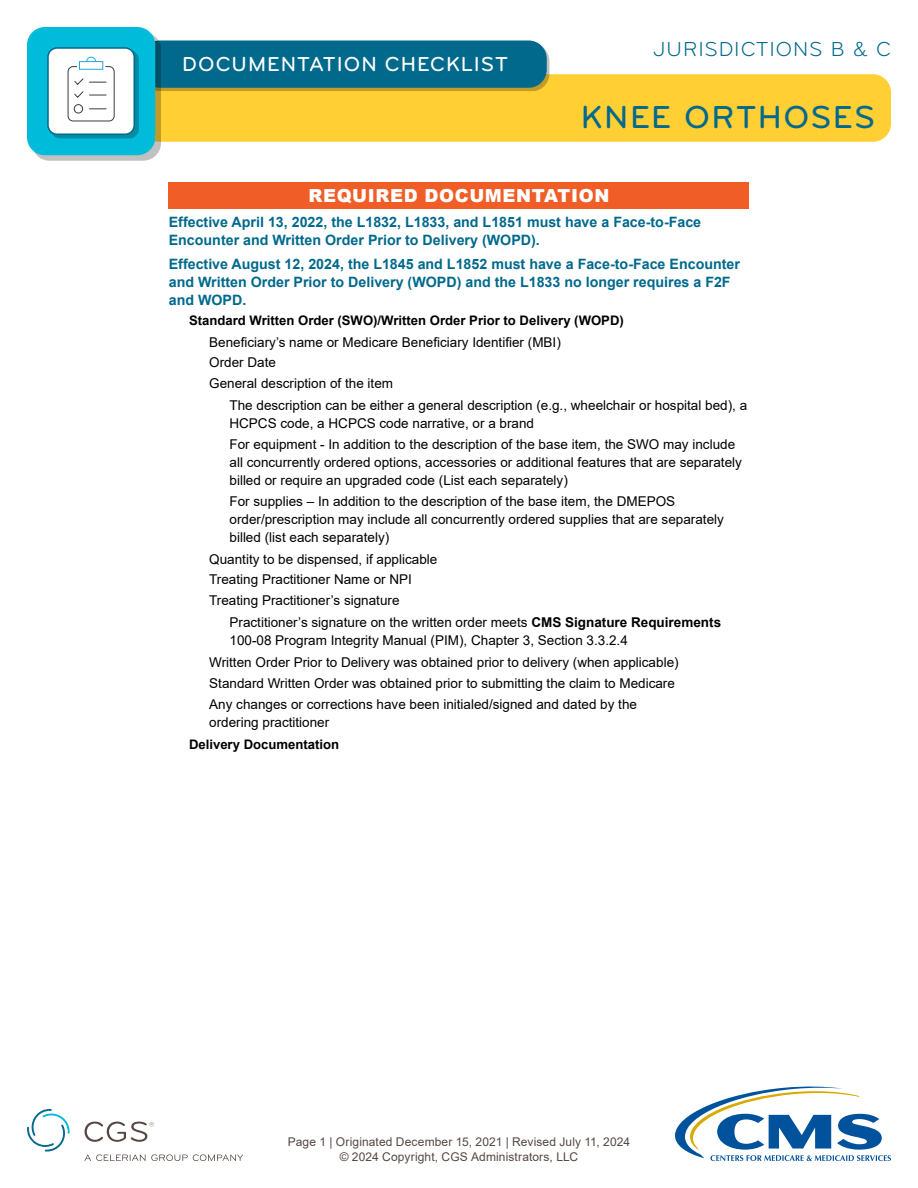
<style>
.page{position:relative;width:918px;height:1188px;background:#fff}
.page>*{position:absolute;margin:0;border:0;box-sizing:border-box;transform-origin:0 0}
.t1{font:500 33px "Bryant Pro";letter-spacing:.045em;color:#00698c}
.t2{font:500 21px "Bryant Pro";letter-spacing:.045em;color:#fff}
.t3{font:21px "Bryant Pro";letter-spacing:.04em;color:#00698c}
.t4{font:900 18px "Arial";letter-spacing:.035em;color:#fff}
.t5{font:700 14.25px/18px "Arial";color:#00698c}
.t6{font:13.5px/20.7px "Arial";color:#000}
.t7{font:700 13.2px "Arial";color:#000}
.t8{font:12px/15px "Arial";letter-spacing:.01em;color:#554742;text-align:center}
.s1{font-weight:700}
</style>
<div class="page">
<div style="left:142px;top:74px;width:749px;height:68px;background:#ffcf34;border-radius:18px"></div>
<div style="left:144px;top:43px;width:406px;height:48px;background:#000;opacity:.25"></div>
<div style="left:142px;top:40px;width:405px;height:48px;background:#00698c;border-radius:18px"></div>
<div style="left:32px;top:32px;width:129px;height:129px;background:#000;opacity:.25"></div>
<div style="left:27px;top:27px;width:128px;height:128px;background:#00bcda;border-radius:18px"></div>
<div style="left:51px;top:51px;width:88px;height:87px;background:#008da4"></div>
<svg style="left:50px;top:50px;width:82px;height:85px"></svg>
<div style="left:47px;top:47px;width:88px;height:88px;border:2px solid #00698c;border-radius:9px"></div>
<div style="left:169px;top:182px;width:580px;height:26px;background:#f15d26"></div>
<svg style="left:85px;top:1154px;width:158px;height:7px"></svg>
<svg style="left:85px;top:1122px;width:69px;height:20px"></svg>
<svg style="left:27px;top:1109px;width:43px;height:43px"></svg>
<svg style="left:675px;top:1087px;width:216px;height:74px"></svg>
<h2 class="t2" style="left:182px;top:51px;width:327px">DOCUMENTATION CHECKLIST</h2>
<h2 class="t3" style="left:653px;top:37px;width:239px">JURISDICTIONS B &amp; C</h2>
<h1 class="t1" style="left:581px;top:97px;width:296px">KNEE ORTHOSES</h1>
<h3 class="t4" style="left:308px;top:182px;width:303px">REQUIRED DOCUMENTATION</h3>
<p class="t5" style="left:169px;top:213px;width:534px">Effective April 13, 2022, the L1832, L1833, and L1851 must have a Face-to-Face<br>Encounter and Written Order Prior to Delivery (WOPD).</p>
<p class="t5" style="left:169px;top:256px;width:573px">Effective August 12, 2024, the L1845 and L1852 must have a Face-to-Face Encounter and Written Order Prior to Delivery (WOPD) and the L1833 no longer requires a F2F and WOPD.</p>
<p class="t7" style="left:189px;top:311px;width:436px">Standard Written Order (SWO)/Written Order Prior to Delivery (WOPD)</p>
<p class="t6" style="left:209px;top:332px;width:353px">Beneficiary’s name or Medicare Beneficiary Identifier (MBI)<br>Order Date<br>General description of the item</p>
<p class="t6" style="left:230px;top:396px;width:519px;line-height:18px">The description can be either a general description (e.g., wheelchair or hospital bed), a<br>HCPCS code, a HCPCS code narrative, or a brand</p>
<p class="t6" style="left:230px;top:435px;width:514px;line-height:18px">For equipment - In addition to the description of the base item, the SWO may include all concurrently ordered options, accessories or additional features that are separately billed or require an upgraded code (List each separately)</p>
<p class="t6" style="left:230px;top:492px;width:496px;line-height:18px">For supplies – In addition to the description of the base item, the DMEPOS order/prescription may include all concurrently ordered supplies that are separately billed (list each separately)</p>
<p class="t6" style="left:209px;top:549px;width:230px">Quantity to be dispensed, if applicable<br>Treating Practitioner Name or NPI<br>Treating Practitioner’s signature</p>
<p class="t6" style="left:230px;top:613px;width:493px;line-height:18px">Practitioner’s signature on the written order meets <span class="s1">CMS Signature Requirements<br></span>100-08 Program Integrity Manual (PIM), Chapter 3, Section 3.3.2.4</p>
<p class="t6" style="left:209px;top:652px;width:471px">Written Order Prior to Delivery was obtained prior to delivery (when applicable)<br>Standard Written Order was obtained prior to submitting the claim to Medicare<br>Any changes or corrections have been initialed/signed and dated by the</p>
<p class="t6" style="left:209px;top:711px;width:122px">ordering practitioner</p>
<p class="t7" style="left:189px;top:735px;width:152px">Delivery Documentation</p>
<p class="t8" style="left:288px;top:1134px;width:344px">Page 1 | Originated December 15, 2021 | Revised July 11, 2024 © 2024 Copyright, CGS Administrators, LLC</p>
</div>
